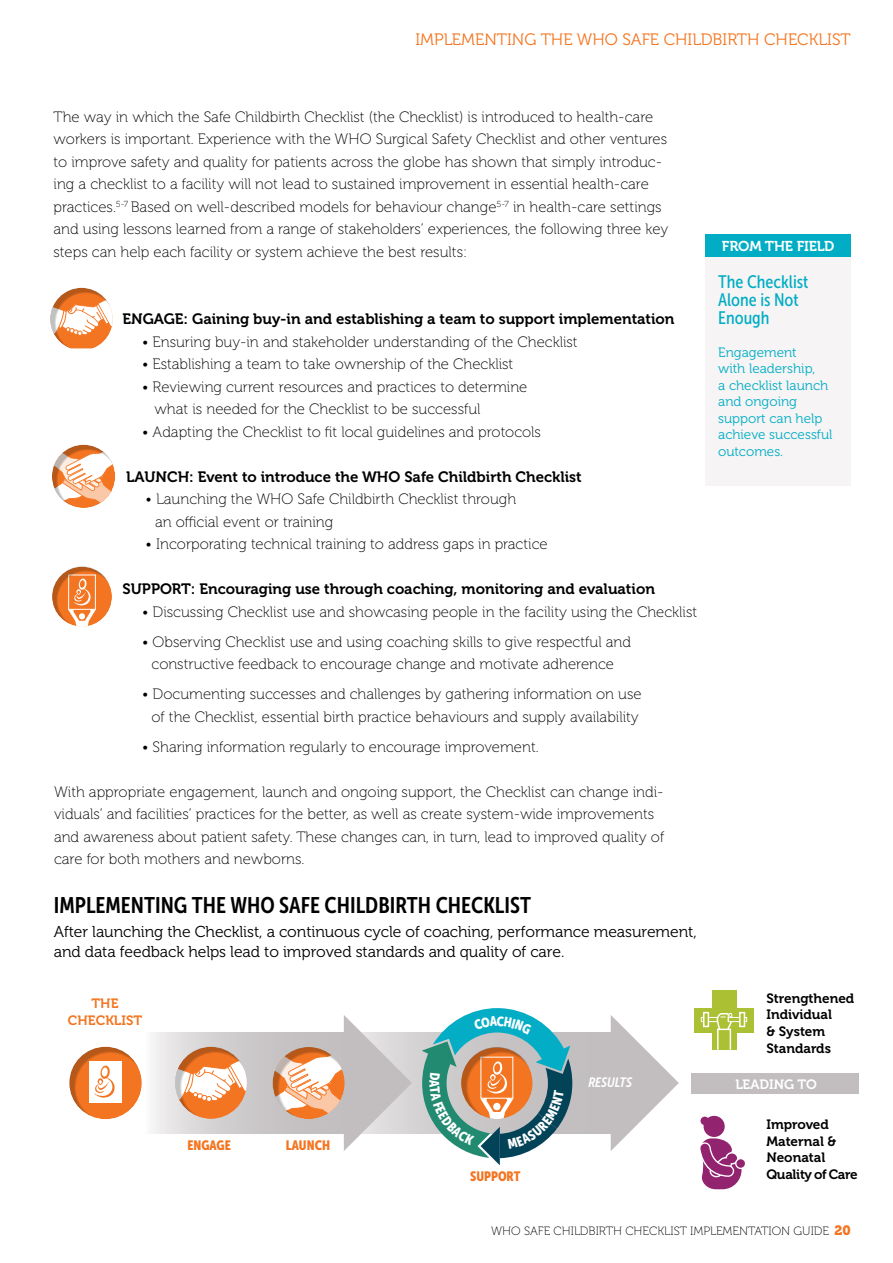
<style>
.page{position:relative;width:893px;height:1263px;background:#fff}
.page>*{position:absolute;margin:0;border:0;box-sizing:border-box;transform-origin:0 0}
.t1{font:22.5px "Museo Sans Cond 700";color:#000}
.t2{font:18px/18px "Museo Sans Cond 500";color:#00adc5}
.t3{font:16.5px "Museo 300";color:#f47521}
.t4{font:15.75px/20.4px "Museo 300";letter-spacing:-.005em;color:#000}
.t5{font:15px/22.5px "Museo 100";color:#000}
.t6{font:15px "Museo 700";color:#000}
.t7{font:14.25px "Museo 700";letter-spacing:-.01em;color:#fff}
.t8{font:13.5px/16.5px "Museo 300";color:#00adc5}
.t9{font:13.5px/16.8px "Museo 700";color:#000}
.t10{font:13.5px "Museo Sans Cond 900";color:#f47521}
.t11{font:13.5px/16.8px "Museo 700";color:#f47521;text-align:center}
.t12{font:13.5px "Museo 700";color:#fff}
.t13{font:italic 13.5px "Museo Sans Cond 700";color:#fff}
.t14{font:12px "Museo 100";color:#000}
.s1{font-family:"Museo 900";font-size:13.5px;color:#f47421}
</style>
<div class="page">
<div style="left:705px;top:255px;width:145px;height:231px;background:#f6f4f4"></div>
<svg style="left:412px;top:1032px;width:199px;height:102px;background:#c5c2c3"></svg>
<svg style="left:611px;top:1015px;width:68px;height:136px"></svg>
<svg style="left:131px;top:1032px;width:142px;height:102px"></svg>
<div style="left:736px;top:1158px;width:10px;height:10px;background:#92236f;border-radius:50%"></div>
<div style="left:735px;top:1158px;width:11px;height:11px;border:1px solid #fff;border-radius:50%"></div>
<svg style="left:700px;top:1138px;width:41px;height:51px"></svg>
<div style="left:691px;top:1074px;width:167px;height:20px;background:#c2bec0"></div>
<div style="left:694px;top:1008px;width:60px;height:24px;background:#abc032"></div>
<div style="left:712px;top:990px;width:24px;height:60px;background:#abc032"></div>
<div style="left:701px;top:1017px;width:21px;height:5px;border:1px solid #fff"></div>
<div style="left:728px;top:1017px;width:19px;height:5px;border:1px solid #fff"></div>
<div style="left:717px;top:1028px;width:14px;height:22px;background:#abc032;border:2px solid #fff"></div>
<div style="left:703px;top:1012px;width:6px;height:15px;border:2px solid #fff"></div>
<div style="left:739px;top:1012px;width:6px;height:15px;border:2px solid #fff"></div>
<svg style="left:716px;top:1012px;width:17px;height:20px"></svg>
<svg style="left:69px;top:1047px;width:73px;height:72px;background:#e7823f"></svg>
<div style="left:704px;top:1116px;width:21px;height:21px;background:#92236f;border-radius:50%"></div>
<div style="left:700px;top:1116px;width:9px;height:9px;background:#92236f;border-radius:50%"></div>
<svg style="left:175px;top:1057px;width:72px;height:45px"></svg>
<svg style="left:175px;top:1047px;width:72px;height:72px"></svg>
<svg style="left:273px;top:1015px;width:139px;height:136px"></svg>
<svg style="left:273px;top:1047px;width:72px;height:72px"></svg>
<svg style="left:81px;top:1060px;width:34px;height:52px"></svg>
<svg style="left:52px;top:448px;width:63px;height:60px"></svg>
<svg style="left:52px;top:445px;width:63px;height:63px"></svg>
<svg style="left:52px;top:566px;width:60px;height:60px;background:#e4762d"></svg>
<svg style="left:68px;top:578px;width:28px;height:49px"></svg>
<svg style="left:50px;top:288px;width:63px;height:60px"></svg>
<div style="left:705px;top:234px;width:146px;height:22px;background:#00adc5"></div>
<svg style="left:422px;top:1008px;width:150px;height:157px"></svg>
<p class="t3" style="left:415px;top:31px;width:437px">IMPLEMENTING THE WHO SAFE CHILDBIRTH CHECKLIST</p>
<p class="t5" style="left:54px;top:105px;width:616px">The way in which the Safe Childbirth Checklist (the Checklist) is introduced to health-care workers is important. Experience with the WHO Surgical Safety Checklist and other ventures to improve safety and quality for patients across the globe has shown that simply introduc&shy;ing a checklist to a facility will not lead to sustained improvement in essential health-care practices.<sup>5-7</sup> Based on well-described models for behaviour change<sup>5-7</sup> in health-care settings and using lessons learned from a range of stakeholders’ experiences, the following three key steps can help each facility or system achieve the best results:</p>
<p class="t6" style="left:123px;top:310px;width:553px">ENGAGE: Gaining buy-in and establishing a team to support implementation</p>
<p class="t5" style="left:142px;top:330px;width:437px">• Ensuring buy-in and stakeholder understanding of the Checklist</p>
<p class="t5" style="left:142px;top:353px;width:373px">• Establishing a team to take ownership of the Checklist</p>
<p class="t5" style="left:154px;top:375px;width:374px;text-indent:-12px">• Reviewing current resources and practices to determine what is needed for the Checklist to be successful</p>
<p class="t5" style="left:142px;top:420px;width:400px">• Adapting the Checklist to fit local guidelines and protocols</p>
<p class="t6" style="left:126px;top:468px;width:457px">LAUNCH: Event to introduce the WHO Safe Childbirth Checklist</p>
<p class="t5" style="left:155px;top:488px;width:363px;text-indent:-9px">• Launching the WHO Safe Childbirth Checklist through an official event or training</p>
<p class="t5" style="left:146px;top:533px;width:404px">• Incorporating technical training to address gaps in practice</p>
<p class="t6" style="left:123px;top:580px;width:534px">SUPPORT: Encouraging use through coaching, monitoring and evaluation</p>
<p class="t5" style="left:142px;top:600px;width:557px">• Discussing Checklist use and showcasing people in the facility using the Checklist</p>
<p class="t5" style="left:142px;top:630px;width:490px;text-align:center">• Observing Checklist use and using coaching skills to give respectful and constructive feedback to encourage change and motivate adherence</p>
<p class="t5" style="left:142px;top:683px;width:501px;text-align:center">• Documenting successes and challenges by gathering information on use of the Checklist, essential birth practice behaviours and supply availability</p>
<p class="t5" style="left:142px;top:735px;width:398px">• Sharing information regularly to encourage improvement.</p>
<p class="t5" style="left:54px;top:780px;width:612px">With appropriate engagement, launch and ongoing support, the Checklist can change indi&shy;viduals’ and facilities’ practices for the better, as well as create system-wide improvements and awareness about patient safety. These changes can, in turn, lead to improved quality of care for both mothers and newborns.</p>
<h1 class="t1" style="left:54px;top:893px;width:479px">IMPLEMENTING THE WHO SAFE CHILDBIRTH CHECKLIST</h1>
<p class="t4" style="left:54px;top:921px;width:644px">After launching the Checklist, a continuous cycle of coaching, performance measurement, and data feedback helps lead to improved standards and quality of care.</p>
<p class="t11" style="left:68px;top:995px;width:76px">THE<br>CHECKLIST</p>
<p class="t7" style="left:722px;top:238px;width:114px">FROM THE FIELD</p>
<p class="t2" style="left:718px;top:273px;width:92px">The Checklist<br>Alone is Not<br>Enough</p>
<p class="t8" style="left:718px;top:344px;width:116px">Engagement<br>with leadership,<br>a checklist launch and ongoing support can help achieve successful outcomes.</p>
<p class="t9" style="left:766px;top:990px;width:89px">Strengthened<br>Individual<br>&amp; System<br>Standards</p>
<p class="t10" style="left:187px;top:1137px;width:45px">ENGAGE</p>
<p class="t10" style="left:286px;top:1137px;width:46px">LAUNCH</p>
<p class="t10" style="left:470px;top:1168px;width:52px">SUPPORT</p>
<p class="t13" style="left:588px;top:1075px;width:45px">RESULTS</p>
<p class="t12" style="left:735px;top:1076px;width:83px">LEADING TO</p>
<p class="t9" style="left:766px;top:1116px;width:93px">Improved<br>Maternal &amp;<br>Neonatal<br>Quality of Care</p>
<p class="t14" style="left:491px;top:1224px;width:361px">WHO SAFE CHILDBIRTH CHECKLIST IMPLEMENTATION GUIDE <span class="s1">20</span></p>
</div>
